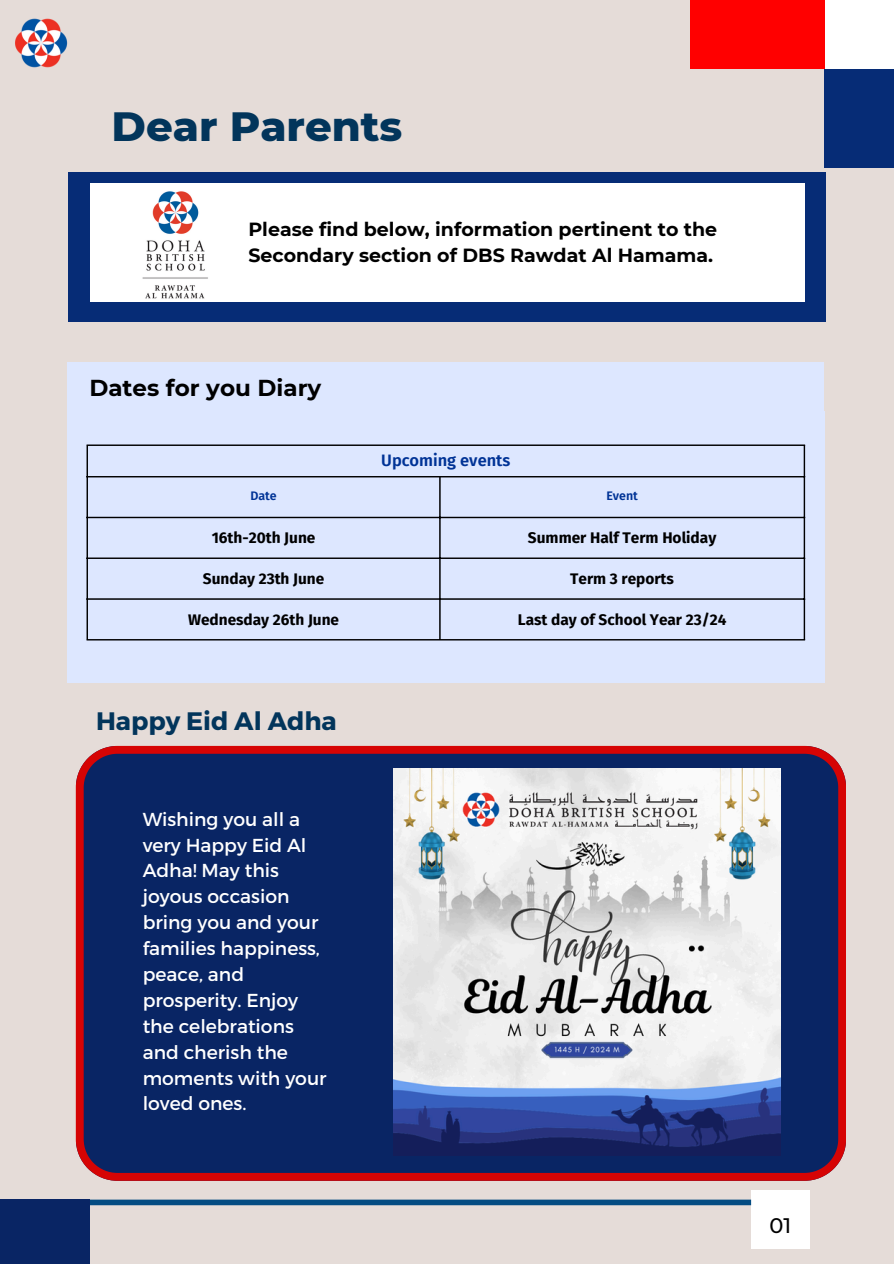
<style>
.page{position:relative;width:894px;height:1264px;background:#fff}
.page>*{position:absolute;margin:0;border:0;box-sizing:border-box;transform-origin:0 0}
.t1{font:800 41.7px "Montserrat";color:#02355b}
.t2{font:700 25.2px "Montserrat";color:#02355b}
.t3{font:700 22.95px "Montserrat";color:#000}
.t4{font:500 21px "Montserrat";color:#000}
.t5{font:700 19.05px/25.8px "Montserrat";color:#000}
.t6{font:18.75px/26px "Montserrat";color:#fff}
.t7{font:600 16.35px "Fira Sans";color:#003396}
.t8{font:700 15.45px "Fira Sans";color:#000}
.t9{font:600 12.45px "Fira Sans";color:#003396}
</style>
<div class="page">
<div style="left:0;top:0;width:893px;height:1263px;background:#e5dcd8"></div>
<div style="left:68px;top:172px;width:757px;height:150px;background:#062c76"></div>
<div style="left:90px;top:183px;width:714px;height:118px;background:#fff"></div>
<div style="left:750px;top:1189px;width:59px;height:59px;background:#fff"></div>
<div style="left:88px;top:1199px;width:662px;height:6px;background:#044c82"></div>
<div style="left:824px;top:69px;width:69px;height:99px;background:#062c76"></div>
<div style="left:824px;top:0;width:69px;height:69px;background:#fff"></div>
<div style="left:690px;top:0;width:134px;height:69px;background:#f00"></div>
<div style="left:0;top:1199px;width:89px;height:64px;background:#092564"></div>
<img style="left:142px;top:191px;width:66px;height:108px">
<img style="left:15px;top:18px;width:52px;height:50px">
<div style="left:67px;top:362px;width:757px;height:165px;background:#dde7ff"></div>
<div style="left:67px;top:411px;width:757px;height:272px;background:#dde7ff"></div>
<hr style="left:86px;top:446px;width:2px;height:193px;background:#000">
<hr style="left:439px;top:477px;width:1px;height:162px;background:#000">
<hr style="left:803px;top:446px;width:1px;height:193px;background:#000">
<hr style="left:86px;top:444px;width:718px;height:2px;background:#000">
<hr style="left:86px;top:476px;width:718px;height:1px;background:#000">
<hr style="left:86px;top:517px;width:718px;height:1px;background:#000">
<hr style="left:86px;top:557px;width:718px;height:2px;background:#000">
<hr style="left:86px;top:598px;width:718px;height:1px;background:#000">
<hr style="left:86px;top:639px;width:718px;height:1px;background:#000">
<svg style="left:76px;top:746px;width:769px;height:434px"></svg>
<img style="left:393px;top:768px;width:387px;height:387px">
<p class="t1" style="left:111px;top:100px;width:292px">Dear Parents</p>
<p class="t5" style="left:248px;top:216px;width:470px">Please find below, information pertinent to the<br>Secondary section of DBS Rawdat Al Hamama.</p>
<p class="t3" style="left:89px;top:373px;width:233px">Dates for you Diary</p>
<p class="t7" style="left:381px;top:450px;width:130px">Upcoming events</p>
<h3 class="t9" style="left:250px;top:488px;width:28px">Date</h3>
<h2 class="t9" style="left:606px;top:488px;width:33px">Event</h2>
<p class="t8" style="left:212px;top:528px;width:105px">16th-20th June</p>
<p class="t8" style="left:528px;top:528px;width:190px">Summer Half Term Holiday</p>
<p class="t8" style="left:203px;top:569px;width:123px">Sunday 23th June</p>
<p class="t8" style="left:570px;top:569px;width:105px">Term 3 reports</p>
<p class="t8" style="left:188px;top:610px;width:152px">Wednesday 26th June</p>
<p class="t8" style="left:517px;top:610px;width:210px">Last day of School Year 23/24</p>
<p class="t2" style="left:96px;top:705px;width:242px">Happy Eid Al Adha</p>
<p class="t6" style="left:143px;top:805px;width:185px">Wishing you all a very Happy Eid Al<br>Adha! May this joyous occasion bring you and your families happiness, peace, and prosperity. Enjoy the celebrations and cherish the moments with your loved ones.</p>
<h2 class="t4" style="left:769px;top:1212px;width:23px">01</h2>
</div>
